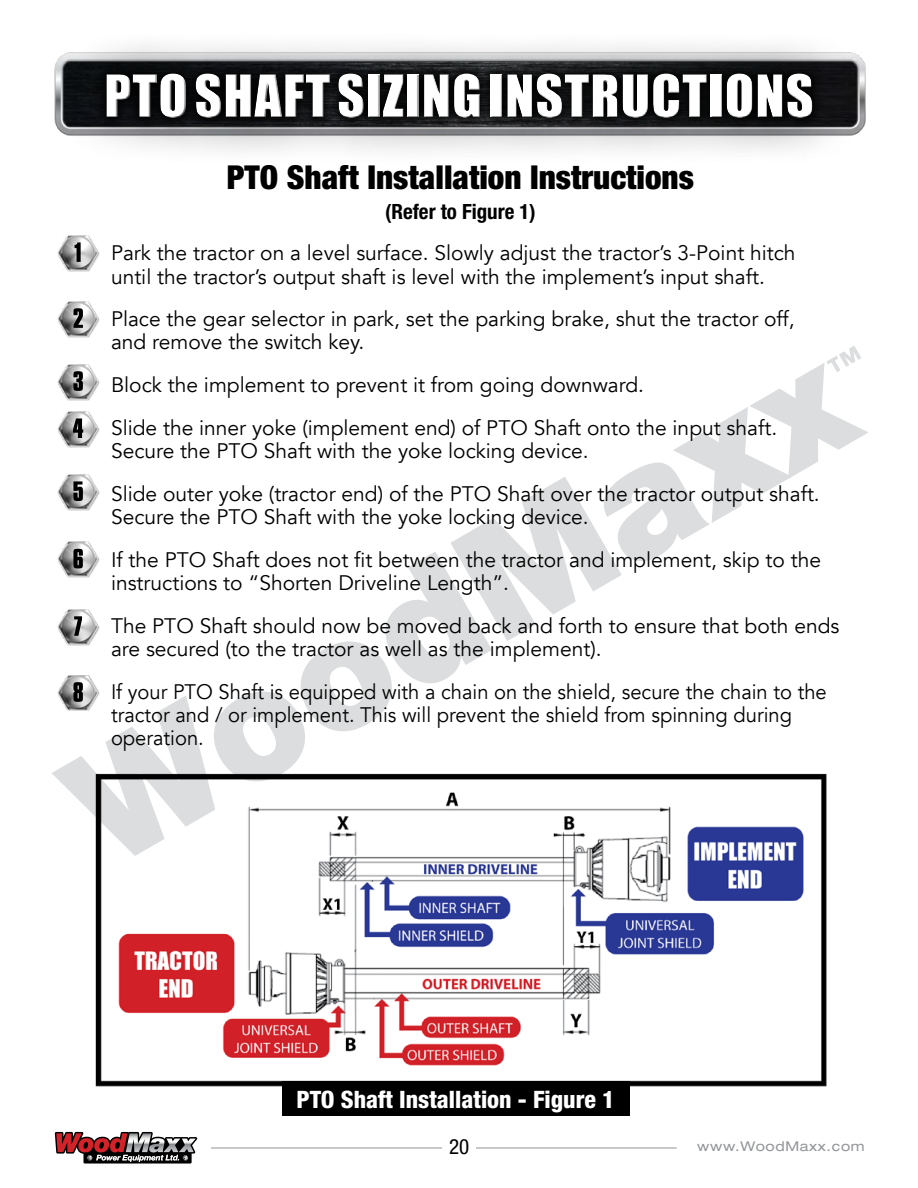
<style>
.page{position:relative;width:918px;height:1188px;background:#fff}
.page>*{position:absolute;margin:0;border:0;box-sizing:border-box;transform-origin:0 0}
.t1{font:54px "Impact";letter-spacing:.02em;color:#fff}
.t2{font:900 condensed 33px "Helvetica Neue LT Std";color:#000}
.t3{font:800 condensed 24px "Helvetica Neue LT Std";color:#fff}
.t4{font:21px/42.8px "Avenir";color:#000}
.t5{font:21px/23.2px "Avenir";color:#000;scale:.96 1}
.t6{font:700 condensed 21px "Helvetica Neue LT Std";color:#000}
.t7{font:condensed 21px "Helvetica Neue LT Std";color:#000}
.t8{font:expanded 13.5px "Helvetica Neue LT Std";letter-spacing:.05em;color:#939598}
</style>
<div class="page">
<svg style="left:54px;top:1131px;width:144px;height:33px"></svg>
<hr style="left:211px;top:1148px;width:466px;height:1px;background:#939598">
<div style="left:442px;top:1139px;width:34px;height:22px;background:#fff"></div>
<img style="left:57px;top:235px;width:43px;height:37px">
<img style="left:57px;top:301px;width:43px;height:37px">
<img style="left:95px;top:856px;width:732px;height:231px">
<div style="left:282px;top:1082px;width:348px;height:34px;background:#000"></div>
<svg style="left:75px;top:242px;width:6px;height:20px"></svg>
<svg style="left:73px;top:308px;width:10px;height:20px"></svg>
<div style="left:61px;top:29px;width:800px;height:139px;background:#000;opacity:.75"></div>
<svg style="left:94px;top:61px;width:731px;height:70px;background:#2c2e30"></svg>
<div style="left:105px;top:73px;width:709px;height:44px;background:#fff;opacity:.75"></div>
<div style="left:105px;top:74px;width:709px;height:45px;background:#000"></div>
<svg style="left:52px;top:346px;width:816px;height:510px"></svg>
<h1 class="t1" style="left:104px;top:54px;width:711px">PTO SHAFT SIZING INSTRUCTIONS</h1>
<h2 class="t2" style="left:227px;top:157px;width:469px">PTO Shaft Installation Instructions</h2>
<p class="t6" style="left:385px;top:199px;width:152px">(Refer to Figure 1)</p>
<p class="t4" style="left:111px;top:242px;width:686px;line-height:23.2px">Park the tractor on a level surface. Slowly adjust the tractor’s 3-Point hitch until the tractor’s output shaft is level with the implement’s input shaft.</p>
<p class="t4" style="left:111px;top:308px;width:685px;line-height:23.2px">Place the gear selector in park, set the parking brake, shut the tractor off, and remove the switch key.</p>
<p class="t4" style="left:111px;top:364px;width:668px">Block the implement to prevent it from going downward.<br>Slide the inner yoke (implement end) of PTO Shaft onto the input shaft.</p>
<p class="t4" style="left:111px;top:430px;width:710px">Secure the PTO Shaft with the yoke locking device.<br>Slide outer yoke (tractor end) of the PTO Shaft over the tractor output shaft.</p>
<p class="t4" style="left:111px;top:496px;width:712px">Secure the PTO Shaft with the yoke locking device.<br>If the PTO Shaft does not fit between the tractor and implement, skip to the</p>
<p class="t4" style="left:111px;top:562px;width:730px">instructions to “Shorten Driveline Length”.<br>The PTO Shaft should now be moved back and forth to ensure that both ends</p>
<p class="t4" style="left:111px;top:628px;width:717px">are secured (to the tractor as well as the implement).<br>If your PTO Shaft is equipped with a chain on the shield, secure the chain to the</p>
<p class="t5" style="left:111px;top:703px;width:711px">tractor and / or implement. This will prevent the shield from spinning during operation.</p>
<p class="t3" style="left:296px;top:1084px;width:320px">PTO Shaft Installation - Figure 1</p>
<p class="t7" style="left:449px;top:1134px;width:22px">20</p>
<p class="t8" style="left:697px;top:1138px;width:169px">www.WoodMaxx.com</p>
</div>
